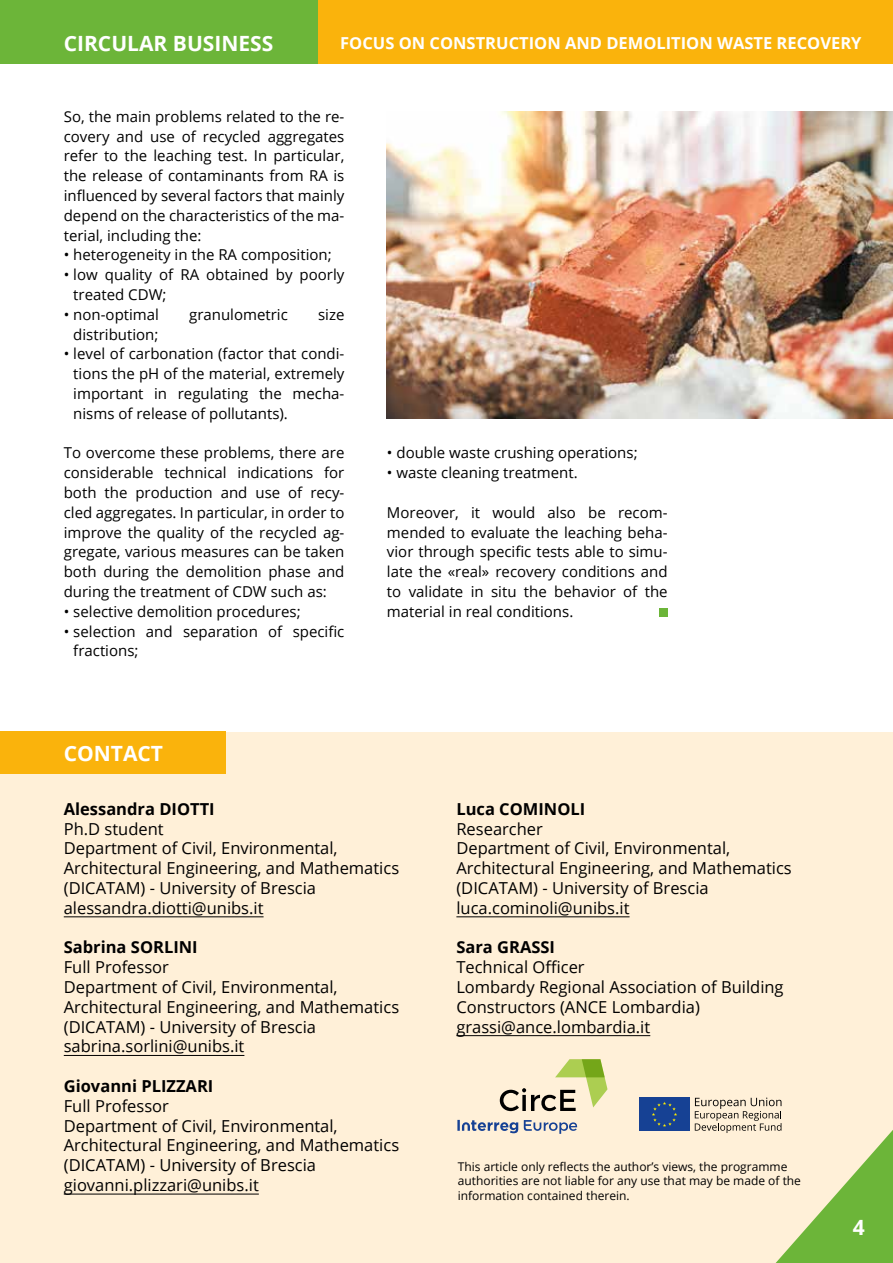
<style>
.page{position:relative;width:893px;height:1263px;background:#fff}
.page>*{position:absolute;margin:0;border:0;box-sizing:border-box;transform-origin:0 0}
.t1{font:700 21px "Open Sans";color:#fff}
.t2{font:16.5px/19.8px "Open Sans";color:#000}
.t3{font:700 16.5px "Open Sans";color:#000}
.t4{font:700 16.5px "Open Sans";color:#fff}
.t5{font:15px/19.8px "Open Sans";color:#000;text-align:justify}
.t6{font:12px/14.4px "Open Sans";color:#000}
</style>
<div class="page">
<div style="left:659px;top:608px;width:9px;height:9px;background:#6cb539"></div>
<div style="left:0;top:733px;width:893px;height:530px;background:#fff0d8"></div>
<div style="left:0;top:731px;width:225px;height:43px;background:#fab30c"></div>
<hr style="left:64px;top:916px;width:200px;height:1px;background:#000">
<hr style="left:64px;top:1055px;width:180px;height:1px;background:#000">
<hr style="left:64px;top:1194px;width:195px;height:1px;background:#000">
<div style="left:639px;top:1098px;width:51px;height:33px;background:#164194"></div>
<svg style="left:652px;top:1102px;width:25px;height:25px"></svg>
<svg style="left:695px;top:1097px;width:198px;height:166px"></svg>
<svg style="left:457px;top:1120px;width:61px;height:13px"></svg>
<svg style="left:524px;top:1120px;width:53px;height:14px"></svg>
<svg style="left:500px;top:1059px;width:107px;height:52px"></svg>
<div style="left:0;top:0;width:319px;height:64px;background:#6cb539"></div>
<div style="left:319px;top:0;width:574px;height:64px;background:#fab30c"></div>
<hr style="left:456px;top:916px;width:174px;height:1px;background:#000">
<hr style="left:456px;top:1035px;width:194px;height:1px;background:#000">
<img style="left:387px;top:111px;width:506px;height:308px">
<h1 class="t1" style="left:64px;top:28px;width:211px">CIRCULAR BUSINESS</h1>
<p class="t4" style="left:340px;top:31px;width:523px">FOCUS ON CONSTRUCTION AND DEMOLITION WASTE RECOVERY</p>
<p class="t5" style="left:64px;top:106px;width:282px">So, the main problems related to the re&shy;covery and use of recycled aggregates refer to the leaching test. In particular, the release of contaminants from RA is influenced by several factors that mainly depend on the characteristics of the ma&shy;terial, including the:</p>
<p class="t5" style="left:64px;top:245px;width:269px">• heterogeneity in the RA composition;</p>
<p class="t5" style="left:73px;top:264px;width:273px;text-indent:-10px">• low quality of RA obtained by poorly treated CDW;</p>
<p class="t5" style="left:64px;top:304px;width:97px">• non-optimal</p>
<p class="t5" style="left:189px;top:304px;width:100px">granulometric</p>
<p class="t5" style="left:318px;top:304px;width:28px">size</p>
<p class="t5" style="left:73px;top:324px;width:87px">distribution;</p>
<p class="t5" style="left:73px;top:344px;width:273px;text-indent:-10px">• level of carbonation (factor that condi&shy;tions the pH of the material, extremely important in regulating the mecha&shy;nisms of release of pollutants).</p>
<p class="t5" style="left:64px;top:443px;width:282px">To overcome these problems, there are considerable technical indications for both the production and use of recy&shy;cled aggregates. In particular, in order to improve the quality of the recycled ag&shy;gregate, various measures can be taken both during the demolition phase and during the treatment of CDW such as:</p>
<p class="t5" style="left:64px;top:601px;width:238px">• selective demolition procedures;</p>
<p class="t5" style="left:73px;top:621px;width:273px;text-indent:-10px">• selection and separation of specific fractions;</p>
<h1 class="t1" style="left:64px;top:738px;width:101px">CONTACT</h1>
<p class="t5" style="left:387px;top:443px;width:252px">• double waste crushing operations;</p>
<p class="t5" style="left:387px;top:462px;width:192px">• waste cleaning treatment.</p>
<p class="t5" style="left:387px;top:502px;width:282px">Moreover, it would also be recom&shy;mended to evaluate the leaching beha&shy;vior through specific tests able to simu&shy;late the «real» recovery conditions and to validate in situ the behavior of the material in real conditions.</p>
<p class="t3" style="left:64px;top:797px;width:152px">Alessandra DIOTTI</p>
<p class="t2" style="left:64px;top:818px;width:337px">Ph.D student<br>Department of Civil, Environmental,<br>Architectural Engineering, and Mathematics (DICATAM) - University of Brescia alessandra.diotti@unibs.it</p>
<p class="t3" style="left:64px;top:936px;width:135px">Sabrina SORLINI</p>
<p class="t2" style="left:64px;top:957px;width:337px">Full Professor<br>Department of Civil, Environmental,<br>Architectural Engineering, and Mathematics (DICATAM) - University of Brescia sabrina.sorlini@unibs.it</p>
<p class="t3" style="left:64px;top:1074px;width:151px">Giovanni PLIZZARI</p>
<p class="t2" style="left:64px;top:1095px;width:337px">Full Professor<br>Department of Civil, Environmental,<br>Architectural Engineering, and Mathematics (DICATAM) - University of Brescia giovanni.plizzari@unibs.it</p>
<p class="t3" style="left:456px;top:797px;width:130px">Luca COMINOLI</p>
<p class="t2" style="left:456px;top:818px;width:337px">Researcher<br>Department of Civil, Environmental,<br>Architectural Engineering, and Mathematics (DICATAM) - University of Brescia luca.cominoli@unibs.it</p>
<p class="t3" style="left:456px;top:936px;width:100px">Sara GRASSI</p>
<p class="t2" style="left:456px;top:957px;width:329px">Technical Officer<br>Lombardy Regional Association of Building<br>Constructors (ANCE Lombardia) grassi@ance.lombardia.it</p>
<p class="t6" style="left:458px;top:1159px;width:345px">This article only reflects the author’s views, the programme authorities are not liable for any use that may be made of the information contained therein.</p>
<h1 class="t1" style="left:853px;top:1212px;width:13px">4</h1>
</div>
